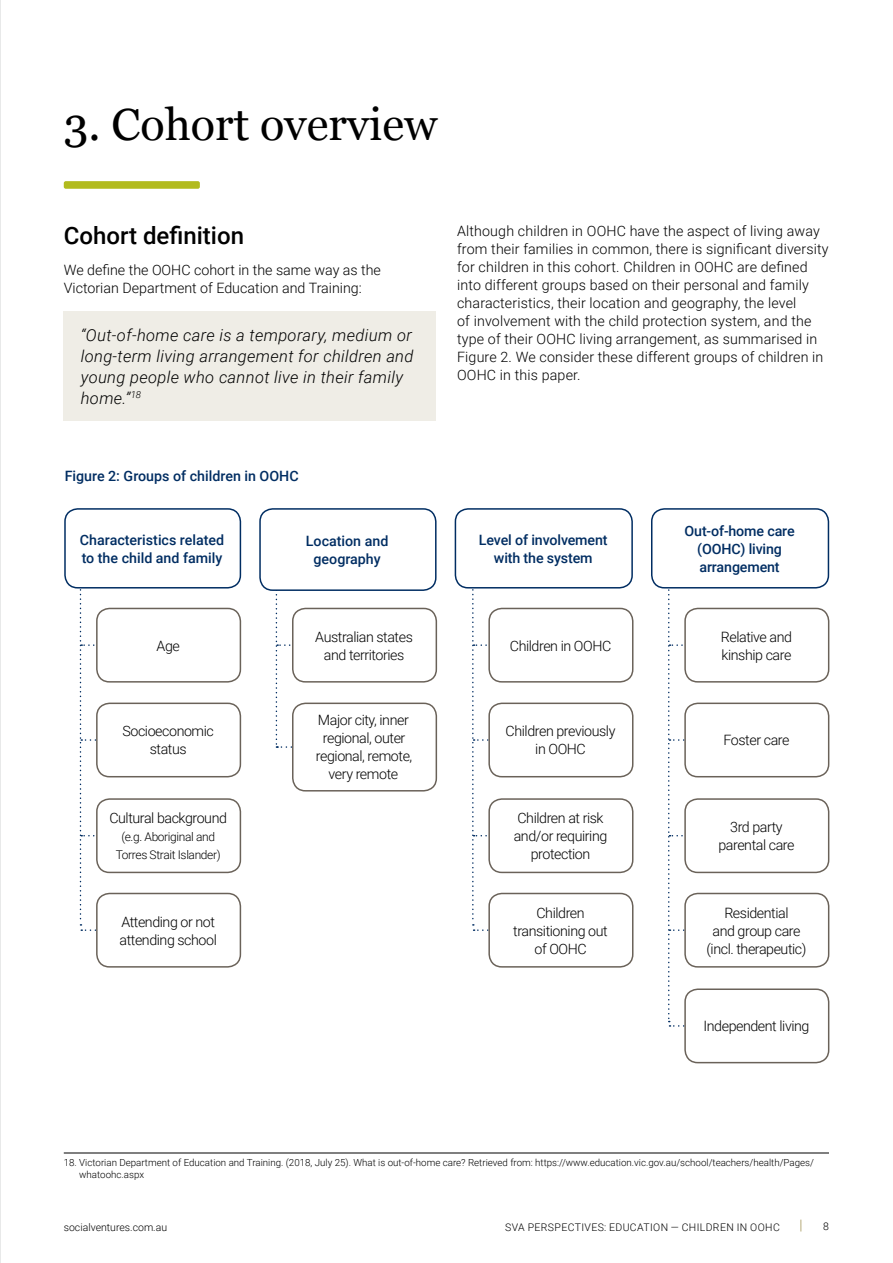
<style>
.page{position:relative;width:893px;height:1263px;background:#fff}
.page>*{position:absolute;margin:0;border:0;box-sizing:border-box;transform-origin:0 0}
.t1{font:45px "Georgia";color:#000}
.t2{font:500 24px "Roboto";color:#000}
.t3{font:italic 300 16.5px/21px "Roboto";letter-spacing:.02em;color:#000}
.t4{font:300 14.25px/18px "Roboto";color:#000}
.t5{font:300 14.25px/18px "Roboto";letter-spacing:-.03em;color:#000;text-align:center}
.t6{font:500 14.25px/18px "Roboto";color:#002d62;text-align:center}
.t7{font:300 12px/18px "Roboto";letter-spacing:-.03em;color:#000;text-align:center}
.t8{font:300 10.5px "Roboto";letter-spacing:.035em;color:#000}
.t9{font:300 10.5px "Roboto";color:#000}
.t10{font:300 9.75px/12px "Roboto";color:#000}
</style>
<div class="page">
<svg style="left:800px;top:1219px;width:1px;height:12px"></svg>
<svg style="left:80px;top:588px;width:63px;height:343px"></svg>
<svg style="left:472px;top:588px;width:63px;height:343px"></svg>
<svg style="left:668px;top:588px;width:63px;height:439px"></svg>
<svg style="left:276px;top:594px;width:62px;height:154px"></svg>
<div style="left:64px;top:508px;width:177px;height:80px;border:2px solid #002d62;border-radius:13px"></div>
<div style="left:97px;top:608px;width:143px;height:74px;background:#fff;border-radius:13px"></div>
<div style="left:96px;top:608px;width:145px;height:75px;border:2px solid #6a6259;border-radius:13px"></div>
<div style="left:489px;top:608px;width:144px;height:74px;background:#fff;border-radius:13px"></div>
<div style="left:488px;top:608px;width:145px;height:75px;border:2px solid #6a6259;border-radius:13px"></div>
<div style="left:685px;top:608px;width:144px;height:74px;background:#fff;border-radius:13px"></div>
<div style="left:684px;top:608px;width:145px;height:75px;border:2px solid #6a6259;border-radius:13px"></div>
<div style="left:293px;top:608px;width:143px;height:74px;background:#fff;border-radius:13px"></div>
<div style="left:292px;top:608px;width:145px;height:75px;border:2px solid #6a6259;border-radius:13px"></div>
<div style="left:97px;top:703px;width:143px;height:74px;background:#fff;border-radius:13px"></div>
<div style="left:96px;top:702px;width:145px;height:75px;border:2px solid #6a6259;border-radius:13px"></div>
<div style="left:489px;top:703px;width:144px;height:74px;background:#fff;border-radius:13px"></div>
<div style="left:488px;top:702px;width:145px;height:75px;border:2px solid #6a6259;border-radius:13px"></div>
<div style="left:685px;top:703px;width:144px;height:74px;background:#fff;border-radius:13px"></div>
<div style="left:684px;top:702px;width:145px;height:75px;border:2px solid #6a6259;border-radius:13px"></div>
<div style="left:293px;top:703px;width:143px;height:88px;background:#fff;border-radius:13px"></div>
<div style="left:292px;top:702px;width:145px;height:89px;border:2px solid #6a6259;border-radius:13px"></div>
<div style="left:97px;top:799px;width:143px;height:73px;background:#fff;border-radius:13px"></div>
<div style="left:96px;top:798px;width:145px;height:75px;border:2px solid #6a6259;border-radius:13px"></div>
<div style="left:489px;top:799px;width:144px;height:73px;background:#fff;border-radius:13px"></div>
<div style="left:488px;top:798px;width:145px;height:75px;border:2px solid #6a6259;border-radius:13px"></div>
<div style="left:685px;top:799px;width:144px;height:73px;background:#fff;border-radius:13px"></div>
<div style="left:684px;top:798px;width:145px;height:75px;border:2px solid #6a6259;border-radius:13px"></div>
<div style="left:97px;top:893px;width:143px;height:74px;background:#fff;border-radius:13px"></div>
<div style="left:96px;top:893px;width:145px;height:75px;border:2px solid #6a6259;border-radius:13px"></div>
<div style="left:489px;top:893px;width:144px;height:74px;background:#fff;border-radius:13px"></div>
<div style="left:488px;top:893px;width:145px;height:75px;border:2px solid #6a6259;border-radius:13px"></div>
<div style="left:685px;top:893px;width:144px;height:74px;background:#fff;border-radius:13px"></div>
<div style="left:684px;top:893px;width:145px;height:75px;border:2px solid #6a6259;border-radius:13px"></div>
<div style="left:685px;top:989px;width:144px;height:73px;background:#fff;border-radius:13px"></div>
<div style="left:684px;top:988px;width:145px;height:75px;border:2px solid #6a6259;border-radius:13px"></div>
<div style="left:259px;top:508px;width:178px;height:83px;border:2px solid #002d62;border-radius:13px"></div>
<div style="left:455px;top:508px;width:178px;height:80px;border:2px solid #002d62;border-radius:13px"></div>
<div style="left:651px;top:508px;width:178px;height:80px;border:2px solid #002d62;border-radius:13px"></div>
<div style="left:64px;top:312px;width:372px;height:109px;background:#efede6"></div>
<hr style="left:64px;top:1153px;width:765px;height:1px;background:#000">
<div style="left:64px;top:181px;width:136px;height:8px;background:#b2bb1e;border-radius:2px"></div>
<hr style="left:0;top:0;width:1px;height:1263px;background:#d1d3d4">
<h1 class="t1" style="left:64px;top:92px;width:375px">3. Cohort overview</h1>
<h2 class="t2" style="left:64px;top:218px;width:182px">Cohort definition</h2>
<p class="t4" style="left:64px;top:260px;width:319px">We define the OOHC cohort in the same way as the<br>Victorian Department of Education and Training:</p>
<p class="t3" style="left:81px;top:324px;width:334px">“Out-of-home care is a temporary, medium or long-term living arrangement for children and young people who cannot live in their family home.”<sup>18</sup></p>
<p class="t6" style="left:65px;top:466px;width:235px">Figure 2: Groups of children in OOHC</p>
<p class="t4" style="left:457px;top:222px;width:373px">Although children in OOHC have the aspect of living away from their families in common, there is significant diversity for children in this cohort. Children in OOHC are defined into different groups based on their personal and family characteristics, their location and geography, the level<br>of involvement with the child protection system, and the type of their OOHC living arrangement, as summarised in Figure 2. We consider these different groups of children in OOHC in this paper.</p>
<p class="t6" style="left:80px;top:530px;width:146px;text-align:left">Characteristics related to the child and family</p>
<p class="t6" style="left:306px;top:531px;width:84px">Location and geography</p>
<p class="t6" style="left:479px;top:530px;width:130px">Level of involvement with the system</p>
<p class="t6" style="left:684px;top:521px;width:112px">Out-of-home care (OOHC) living arrangement</p>
<p class="t4" style="left:157px;top:636px;width:25px">Age</p>
<p class="t5" style="left:510px;top:636px;width:103px">Children in OOHC</p>
<p class="t5" style="left:721px;top:627px;width:73px;text-align:left">Relative and kinship care</p>
<p class="t5" style="left:315px;top:627px;width:99px">Australian states and territories</p>
<p class="t5" style="left:316px;top:711px;width:98px">Major city, inner regional, outer regional, remote, very remote</p>
<p class="t5" style="left:122px;top:722px;width:93px">Socioeconomic status</p>
<p class="t5" style="left:506px;top:722px;width:111px">Children previously in OOHC</p>
<p class="t5" style="left:723px;top:731px;width:67px">Foster care</p>
<p class="t5" style="left:109px;top:808px;width:119px">Cultural background</p>
<p class="t7" style="left:116px;top:827px;width:106px">(e.g. Aboriginal and<br>Torres Strait Islander)</p>
<p class="t5" style="left:514px;top:808px;width:95px">Children at risk and/or requiring protection</p>
<p class="t5" style="left:718px;top:817px;width:78px">3rd party parental care</p>
<p class="t5" style="left:120px;top:912px;width:99px;text-align:left">Attending or not attending school</p>
<p class="t5" style="left:513px;top:903px;width:96px">Children transitioning out of OOHC</p>
<p class="t5" style="left:706px;top:903px;width:102px">Residential<br>and group care (incl. therapeutic)</p>
<p class="t5" style="left:703px;top:1017px;width:108px">Independent living</p>
<p class="t10" style="left:79px;top:1156px;width:736px;text-indent:-16px">18. Victorian Department of Education and Training. (2018, July 25). What is out-of-home care? Retrieved from: https://www.education.vic.gov.au/school/teachers/health/Pages/ whatoohc.aspx</p>
<p class="t9" style="left:64px;top:1220px;width:105px">socialventures.com.au</p>
<p class="t8" style="left:505px;top:1220px;width:276px">SVA PERSPECTIVES: EDUCATION — CHILDREN IN OOHC</p>
<p class="t8" style="left:823px;top:1219px;width:7px">8</p>
</div>
